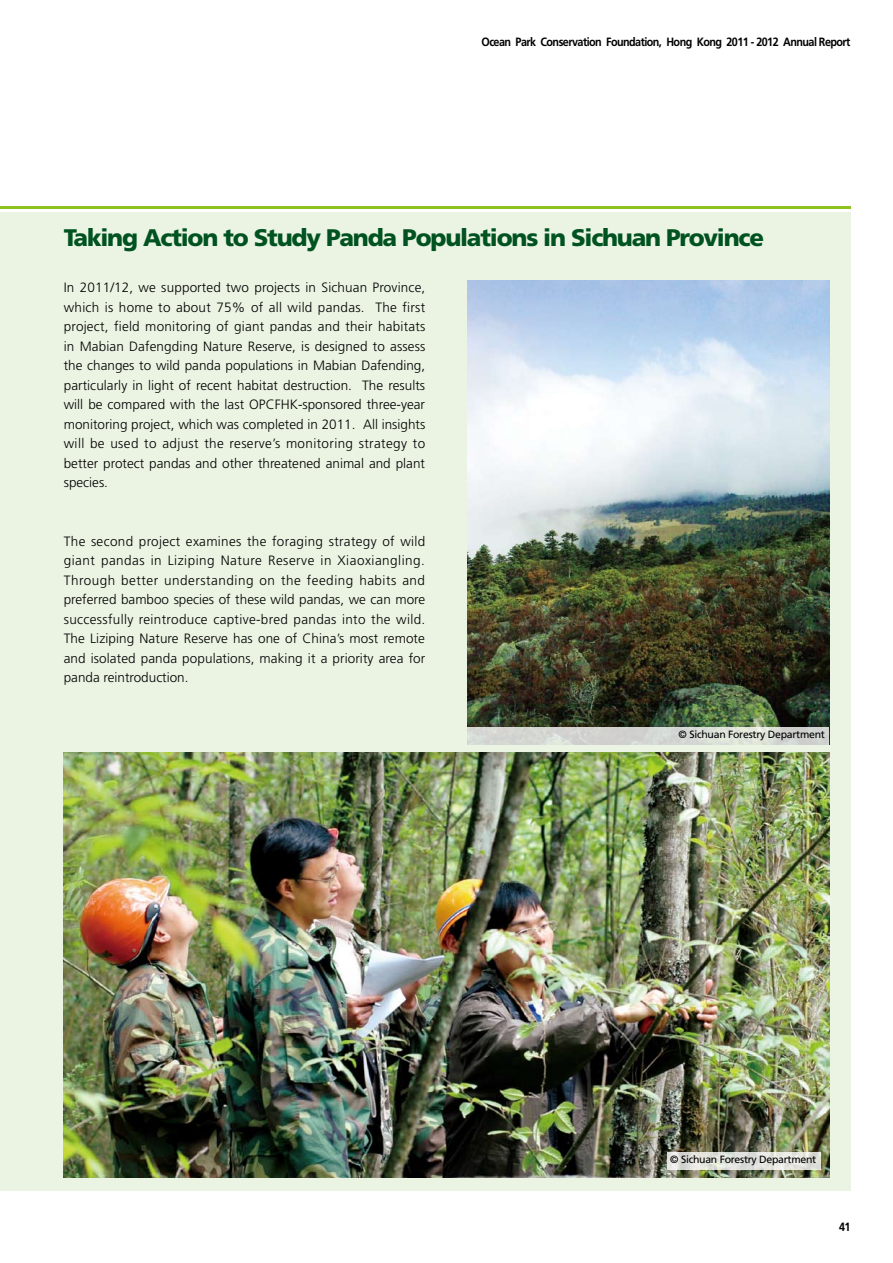
<style>
.page{position:relative;width:893px;height:1263px;background:#fff}
.page>*{position:absolute;margin:0;border:0;box-sizing:border-box;transform-origin:0 0}
.t1{font:900 24px "Frutiger";letter-spacing:-.05em;color:#005321}
.t2{font:300 13.5px/19.5px "Frutiger";color:#000;text-align:justify}
.t3{font:700 12px "Frutiger";letter-spacing:-.05em;color:#000;scale:.9 1}
.t4{font:10.5px "Frutiger";letter-spacing:-.025em;color:#000}
</style>
<div class="page">
<div style="left:0;top:213px;width:850px;height:978px;background:#ebf4e3"></div>
<hr style="left:0;top:206px;width:850px;height:2px;background:#8ec31f">
<img style="left:64px;top:753px;width:765px;height:425px">
<img style="left:468px;top:281px;width:361px;height:446px">
<svg style="left:468px;top:727px;width:361px;height:17px;background:#d5d8d3"></svg>
<svg style="left:668px;top:1152px;width:153px;height:17px;fill:#e3e3dc"></svg>
<p class="t3" style="left:481px;top:35px;width:411px">Ocean Park Conservation Foundation, Hong Kong 2011 - 2012 Annual Report</p>
<h1 class="t1" style="left:64px;top:223px;width:702px">Taking Action to Study Panda Populations in Sichuan Province</h1>
<p class="t2" style="left:64px;top:278px;width:363px">In 2011/12, we supported two projects in Sichuan Province, which is home to about 75% of all wild pandas. The first project, field monitoring of giant pandas and their habitats in Mabian Dafengding Nature Reserve, is designed to assess the changes to wild panda populations in Mabian Dafending, particularly in light of recent habitat destruction. The results will be compared with the last OPCFHK-sponsored three-year monitoring project, which was completed in 2011. All insights will be used to adjust the reserve’s monitoring strategy to better protect pandas and other threatened animal and plant species.</p>
<p class="t2" style="left:64px;top:531px;width:363px">The second project examines the foraging strategy of wild giant pandas in Liziping Nature Reserve in Xiaoxiangling.<br>Through better understanding on the feeding habits and preferred bamboo species of these wild pandas, we can more successfully reintroduce captive-bred pandas into the wild.<br>The Liziping Nature Reserve has one of China’s most remote and isolated panda populations, making it a priority area for panda reintroduction.</p>
<p class="t4" style="left:679px;top:728px;width:148px">© Sichuan Forestry Department</p>
<p class="t4" style="left:670px;top:1154px;width:148px">© Sichuan Forestry Department</p>
<p class="t3" style="left:839px;top:1219px;width:14px">41</p>
</div>
